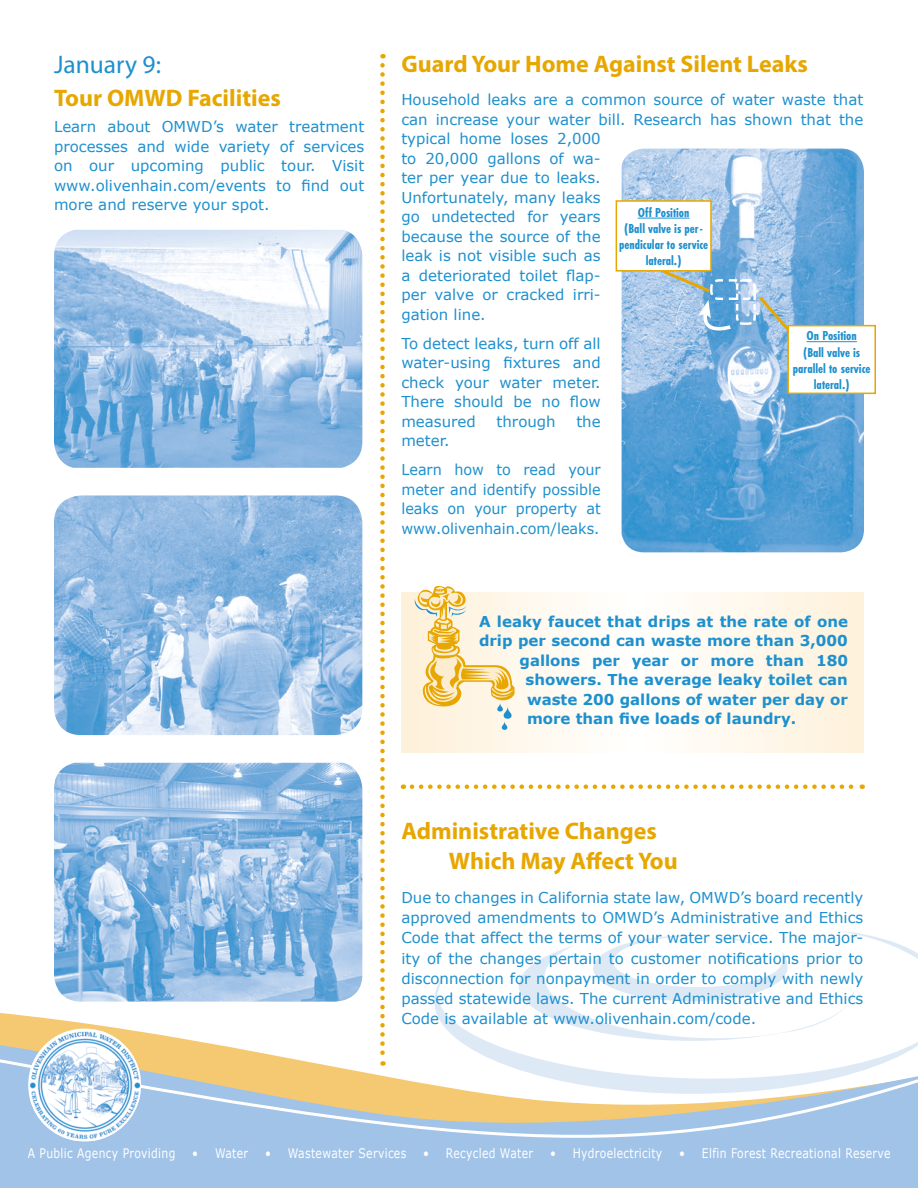
<style>
.page{position:relative;width:918px;height:1188px;background:#fff}
.page>*{position:absolute;margin:0;border:0;box-sizing:border-box;transform-origin:0 0}
.t1{font:25.5px "Myriad Pro";color:#1e90ce}
.t2{font:700 24px/30px "Myriad Pro";color:#e7a700}
.t3{font:15px/19.5px "Verdana";color:#1e90ce;text-align:justify}
.t4{font:700 15px "Verdana";color:#1e90ce}
.t5{font:15px/19.5px "Verdana";color:#1e90ce;text-align:justify;scale:.96 1}
.t6{font:700 13.5px/16.2px "Futura PT Cond";color:#1e90ce;text-align:center}
.t7{font:13.2px "Verdana";letter-spacing:.03em;color:#fff;scale:.82 1}
</style>
<div class="page">
<svg style="left:401px;top:593px;width:463px;height:159px"></svg>
<svg style="left:380px;top:65px;width:5px;height:859px"></svg>
<svg style="left:412px;top:784px;width:451px;height:5px"></svg>
<img style="left:622px;top:149px;width:242px;height:403px">
<svg style="left:415px;top:586px;width:100px;height:144px;background:#f7e4b8"></svg>
<svg style="left:0;top:943px;width:918px;height:245px;fill:#a1c3e7"></svg>
<svg style="left:0;top:957px;width:918px;height:206px"></svg>
<img style="left:54px;top:230px;width:308px;height:238px">
<img style="left:54px;top:495px;width:308px;height:240px">
<img style="left:54px;top:763px;width:308px;height:239px">
<img style="left:30px;top:1031px;width:110px;height:110px">
<div style="left:616px;top:201px;width:95px;height:70px;background:#fff"></div>
<hr style="left:638px;top:218px;width:52px;height:1px;background:#1e90ce">
<div style="left:616px;top:200px;width:96px;height:72px;border:2px solid #e7a700"></div>
<div style="left:788px;top:326px;width:87px;height:67px;background:#fff"></div>
<hr style="left:807px;top:341px;width:50px;height:1px;background:#1e90ce">
<div style="left:787px;top:325px;width:89px;height:69px;border:2px solid #e7a700"></div>
<svg style="left:660px;top:268px;width:132px;height:69px;background:#9abedb"></svg>
<h1 class="t1" style="left:54px;top:49px;width:108px">January 9:</h1>
<h2 class="t2" style="left:54px;top:82px;width:228px">Tour OMWD Facilities</h2>
<p class="t3" style="left:54px;top:117px;width:312px">Learn about OMWD’s water treatment processes and wide variety of services on our upcoming public tour. Visit www.olivenhain.com/events to find out more and reserve your spot.</p>
<h2 class="t2" style="left:401px;top:48px;width:408px">Guard Your Home Against Silent Leaks</h2>
<p class="t3" style="left:401px;top:90px;width:464px;text-align:left">Household leaks are a common source of water waste that can increase your water bill. Research has shown that the typical home loses 2,000<br>to 20,000 gallons of wa-<br>ter per year due to leaks.<br>Unfortunately, many leaks<br>go undetected for years<br>because the source of the<br>leak is not visible such as<br>a deteriorated toilet flap-<br>per valve or cracked irri-<br>gation line.</p>
<p class="t3" style="left:401px;top:333px;width:201px">To detect leaks, turn off all water-using fixtures and check your water meter.<br>There should be no flow measured</p>
<p class="t6" style="left:619px;top:204px;width:91px">Off Position<br>(Ball valve is per&shy;pendicular to service lateral.)</p>
<p class="t6" style="left:793px;top:328px;width:79px">On Position<br>(Ball valve is parallel to service lateral.)</p>
<p class="t3" style="left:497px;top:411px;width:61px">through</p>
<p class="t3" style="left:576px;top:411px;width:26px">the</p>
<p class="t3" style="left:401px;top:426px;width:201px;line-height:29.2px">meter.<br>Learn how to read your</p>
<p class="t5" style="left:401px;top:480px;width:209px">meter and identify possible leaks on your property at www.olivenhain.com/leaks.</p>
<p class="t4" style="left:479px;top:611px;width:371px">A leaky faucet that drips at the rate of one</p>
<p class="t4" style="left:479px;top:630px;width:370px">drip per second can waste more than 3,000</p>
<p class="t4" style="left:520px;top:650px;width:330px">gallons per year or more than 180</p>
<p class="t4" style="left:526px;top:669px;width:324px">showers. The average leaky toilet can</p>
<p class="t4" style="left:527px;top:689px;width:323px">waste 200 gallons of water per day or</p>
<p class="t4" style="left:527px;top:708px;width:271px">more than five loads of laundry.</p>
<h2 class="t2" style="left:449px;top:815px;width:230px;text-indent:-48px">Administrative Changes<br>Which May Affect You</h2>
<p class="t3" style="left:401px;top:887px;width:464px;line-height:20.2px">Due to changes in California state law, OMWD’s board recently approved amendments to OMWD’s Administrative and Ethics Code that affect the terms of your water service. The major&shy;ity of the changes pertain to customer notifications prior to disconnection for nonpayment in order to comply with newly passed statewide laws. The current Administrative and Ethics Code is available at www.olivenhain.com/code.</p>
<p class="t7" style="left:28px;top:1144px;width:182px">A Public Agency Providing</p>
<p class="t7" style="left:192px;top:1144px;width:70px">• Water</p>
<p class="t7" style="left:265px;top:1144px;width:174px">• Wastewater Services</p>
<p class="t7" style="left:423px;top:1144px;width:136px">• Recycled Water</p>
<p class="t7" style="left:550px;top:1144px;width:139px">• Hydroelectricity</p>
<p class="t7" style="left:679px;top:1144px;width:259px">• Elfin Forest Recreational Reserve</p>
</div>
